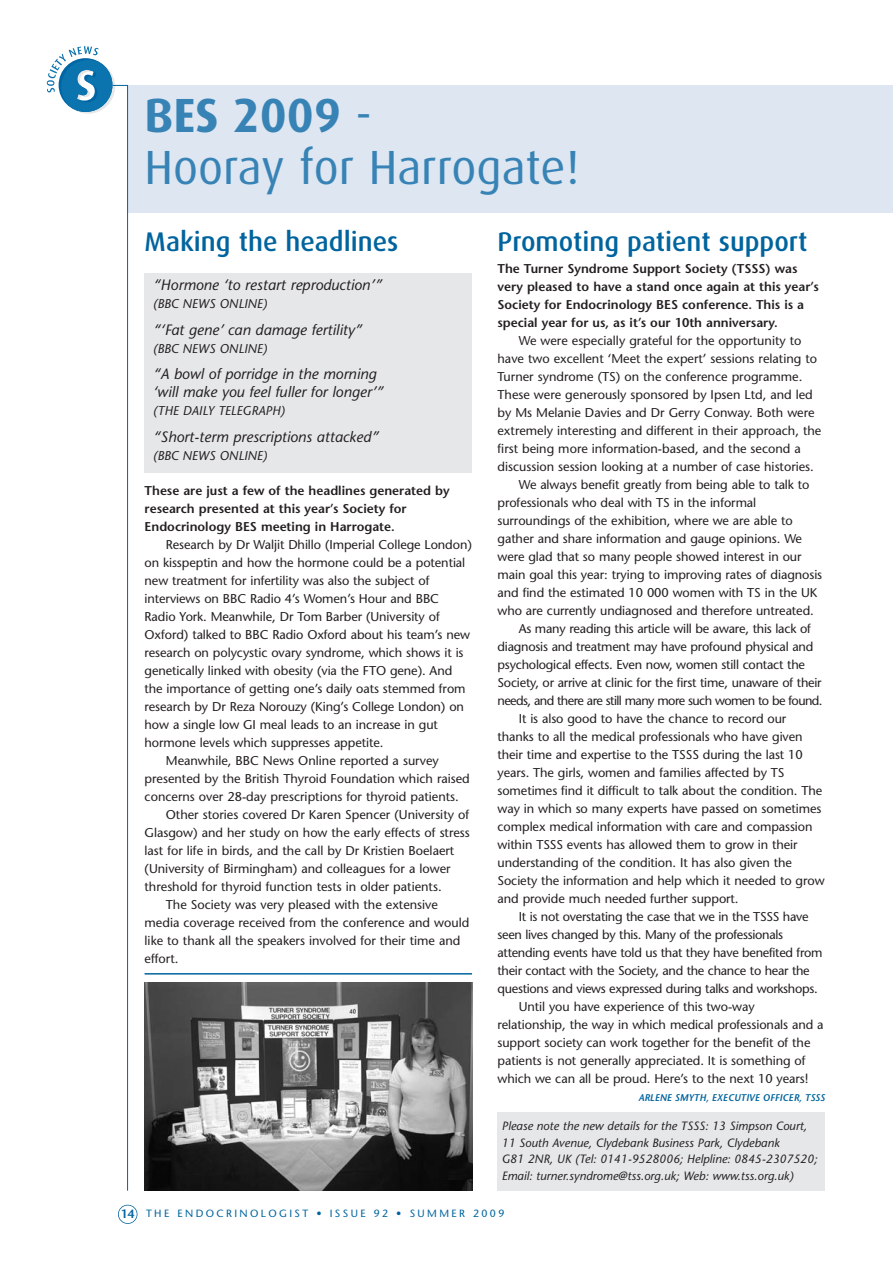
<style>
.page{position:relative;width:893px;height:1263px;background:#fff}
.page>*{position:absolute;margin:0;border:0;box-sizing:border-box;transform-origin:0 0}
.t1{font:48px/52.5px "Dax";color:#3883b5}
.t2{font:500 27px "Dax";color:#00649e}
.t3{font:italic 15px/18px "Stone Sans";color:#231f20}
.t4{font:12.75px "Stone Sans";letter-spacing:-.005em;color:#231f20}
.t5{font:600 12.75px/18px "Stone Sans";color:#231f20}
.t6{font:12.75px "Stone Sans";letter-spacing:-.025em;color:#231f20}
.t7{font:italic 12.75px "Stone Sans";color:#231f20}
.t8{font:12.75px "Stone Sans";letter-spacing:-.045em;color:#231f20}
.t9{font:italic 12px/16.5px "Stone Sans";color:#231f20}
.t10{font:10.5px "Stone Sans";letter-spacing:.23em;color:#00649e}
.t11{font:italic 600 9.75px "Stone Sans";color:#00649e}
.s1{font-weight:700}
.s2{font-weight:600;font-size:12px}
</style>
<div class="page">
<div style="left:145px;top:273px;width:327px;height:200px;background:#e6e7e9"></div>
<div style="left:128px;top:85px;width:765px;height:128px;background:#dde6f1"></div>
<div style="left:497px;top:1112px;width:328px;height:79px;background:#e6e7e9"></div>
<div style="left:118px;top:1205px;width:19px;height:19px;border:2px solid #00649e;border-radius:50%"></div>
<svg style="left:47px;top:46px;width:81px;height:1145px"></svg>
<img style="left:145px;top:982px;width:327px;height:209px">
<hr style="left:145px;top:973px;width:327px;height:1px;background:#00649e">
<h1 class="t1" style="left:145px;top:92px;width:436px"><span class="s1">BES 2009</span> -<br>Hooray for Harrogate!</h1>
<h2 class="t2" style="left:145px;top:230px;width:255px">Making the headlines</h2>
<p class="t3" style="left:153px;top:277px;width:230px">“Hormone ‘to restart reproduction’”</p>
<p class="t7" style="left:153px;top:299px;width:116px">(BBC NEWS ONLINE)</p>
<p class="t3" style="left:153px;top:322px;width:211px">“‘Fat gene’ can damage fertility”</p>
<p class="t7" style="left:153px;top:343px;width:116px">(BBC NEWS ONLINE)</p>
<p class="t3" style="left:153px;top:366px;width:232px">“A bowl of porridge in the morning ‘will make you feel fuller for longer’”</p>
<p class="t7" style="left:153px;top:406px;width:134px">(THE DAILY TELEGRAPH)</p>
<p class="t3" style="left:153px;top:429px;width:227px">“Short-term prescriptions attacked”</p>
<p class="t7" style="left:153px;top:450px;width:116px">(BBC NEWS ONLINE)</p>
<p class="t5" style="left:145px;top:482px;width:307px">These are just a few of the headlines generated by research presented at this year’s Society for<br>Endocrinology BES meeting in Harrogate.</p>
<p class="t4" style="left:166px;top:539px;width:308px">Research by Dr Waljit Dhillo (Imperial College London)</p>
<p class="t4" style="left:145px;top:557px;width:322px">on kisspeptin and how the hormone could be a potential</p>
<p class="t4" style="left:145px;top:575px;width:287px">new treatment for infertility was also the subject of</p>
<p class="t4" style="left:145px;top:593px;width:296px">interviews on BBC Radio 4’s Women’s Hour and BBC</p>
<p class="t4" style="left:145px;top:611px;width:297px">Radio York. Meanwhile, Dr Tom Barber (University of</p>
<p class="t4" style="left:145px;top:629px;width:327px">Oxford) talked to BBC Radio Oxford about his team’s new</p>
<p class="t4" style="left:145px;top:647px;width:320px">research on polycystic ovary syndrome, which shows it is</p>
<p class="t4" style="left:145px;top:665px;width:309px">genetically linked with obesity (via the FTO gene). And</p>
<p class="t4" style="left:145px;top:683px;width:323px">the importance of getting one’s daily oats stemmed from</p>
<p class="t4" style="left:145px;top:701px;width:321px">research by Dr Reza Norouzy (King’s College London) on</p>
<p class="t4" style="left:145px;top:719px;width:295px">how a single low GI meal leads to an increase in gut</p>
<p class="t4" style="left:145px;top:737px;width:240px">hormone levels which suppresses appetite.</p>
<p class="t4" style="left:166px;top:755px;width:275px">Meanwhile, BBC News Online reported a survey</p>
<p class="t4" style="left:145px;top:773px;width:327px">presented by the British Thyroid Foundation which raised</p>
<p class="t4" style="left:145px;top:791px;width:316px">concerns over 28-day prescriptions for thyroid patients.</p>
<p class="t4" style="left:166px;top:809px;width:305px">Other stories covered Dr Karen Spencer (University of</p>
<p class="t4" style="left:145px;top:827px;width:327px">Glasgow) and her study on how the early effects of stress</p>
<p class="t4" style="left:145px;top:845px;width:311px">last for life in birds, and the call by Dr Kristien Boelaert</p>
<p class="t4" style="left:145px;top:863px;width:307px">(University of Birmingham) and colleagues for a lower</p>
<p class="t4" style="left:145px;top:881px;width:299px">threshold for thyroid function tests in older patients.</p>
<p class="t4" style="left:166px;top:899px;width:274px">The Society was very pleased with the extensive</p>
<p class="t4" style="left:145px;top:917px;width:326px">media coverage received from the conference and would</p>
<p class="t4" style="left:145px;top:935px;width:317px">like to thank all the speakers involved for their time and</p>
<p class="t4" style="left:145px;top:953px;width:35px">effort.</p>
<h2 class="t2" style="left:497px;top:230px;width:311px">Promoting patient support</h2>
<p class="t5" style="left:497px;top:261px;width:323px">The Turner Syndrome Support Society (TSSS) was very pleased to have a stand once again at this year’s Society for Endocrinology BES conference. This is a special year for us, as it’s our 10th anniversary.</p>
<p class="t4" style="left:519px;top:336px;width:284px">We were especially grateful for the opportunity to</p>
<p class="t4" style="left:497px;top:354px;width:321px">have two excellent ‘Meet the expert’ sessions relating to</p>
<p class="t4" style="left:497px;top:372px;width:306px">Turner syndrome (TS) on the conference programme.</p>
<p class="t4" style="left:497px;top:390px;width:317px">These were generously sponsored by Ipsen Ltd, and led</p>
<p class="t4" style="left:497px;top:408px;width:319px">by Ms Melanie Davies and Dr Gerry Conway. Both were</p>
<p class="t4" style="left:497px;top:426px;width:325px">extremely interesting and different in their approach, the</p>
<p class="t4" style="left:497px;top:444px;width:305px">first being more information-based, and the second a</p>
<p class="t4" style="left:497px;top:462px;width:318px">discussion session looking at a number of case histories.</p>
<p class="t4" style="left:519px;top:480px;width:292px">We always benefit greatly from being able to talk to</p>
<p class="t4" style="left:497px;top:498px;width:260px">professionals who deal with TS in the informal</p>
<p class="t4" style="left:497px;top:516px;width:297px">surroundings of the exhibition, where we are able to</p>
<p class="t4" style="left:497px;top:534px;width:306px">gather and share information and gauge opinions. We</p>
<p class="t4" style="left:497px;top:552px;width:306px">were glad that so many people showed interest in our</p>
<p class="t4" style="left:497px;top:570px;width:326px">main goal this year: trying to improving rates of diagnosis</p>
<p class="t4" style="left:497px;top:588px;width:321px">and find the estimated 10 000 women with TS in the UK</p>
<p class="t4" style="left:497px;top:606px;width:318px">who are currently undiagnosed and therefore untreated.</p>
<p class="t4" style="left:519px;top:624px;width:294px">As many reading this article will be aware, this lack of</p>
<p class="t4" style="left:497px;top:642px;width:317px">diagnosis and treatment may have profound physical and</p>
<p class="t4" style="left:497px;top:660px;width:309px">psychological effects. Even now, women still contact the</p>
<p class="t4" style="left:497px;top:678px;width:326px">Society, or arrive at clinic for the first time, unaware of their</p>
<p class="t8" style="left:497px;top:696px;width:327px">needs, and there are still many more such women to be found.</p>
<p class="t4" style="left:519px;top:714px;width:269px">It is also good to have the chance to record our</p>
<p class="t4" style="left:497px;top:732px;width:307px">thanks to all the medical professionals who have given</p>
<p class="t4" style="left:497px;top:750px;width:307px">their time and expertise to the TSSS during the last 10</p>
<p class="t4" style="left:497px;top:768px;width:288px">years. The girls, women and families affected by TS</p>
<p class="t4" style="left:497px;top:786px;width:326px">sometimes find it difficult to talk about the condition. The</p>
<p class="t4" style="left:497px;top:804px;width:325px">way in which so many experts have passed on sometimes</p>
<p class="t4" style="left:497px;top:822px;width:317px">complex medical information with care and compassion</p>
<p class="t4" style="left:497px;top:840px;width:302px">within TSSS events has allowed them to grow in their</p>
<p class="t4" style="left:497px;top:858px;width:296px">understanding of the condition. It has also given the</p>
<p class="t4" style="left:497px;top:876px;width:329px">Society the information and help which it needed to grow</p>
<p class="t4" style="left:497px;top:894px;width:243px">and provide much needed further support.</p>
<p class="t6" style="left:519px;top:912px;width:291px">It is not overstating the case that we in the TSSS have</p>
<p class="t6" style="left:497px;top:930px;width:287px">seen lives changed by this. Many of the professionals</p>
<p class="t6" style="left:497px;top:948px;width:327px">attending events have told us that they have benefited from</p>
<p class="t6" style="left:497px;top:966px;width:314px">their contact with the Society, and the chance to hear the</p>
<p class="t6" style="left:497px;top:984px;width:322px">questions and views expressed during talks and workshops.</p>
<p class="t4" style="left:519px;top:1002px;width:237px">Until you have experience of this two-way</p>
<p class="t4" style="left:497px;top:1020px;width:328px">relationship, the way in which medical professionals and a</p>
<p class="t4" style="left:497px;top:1038px;width:314px">support society can work together for the benefit of the</p>
<p class="t4" style="left:497px;top:1056px;width:310px">patients is not generally appreciated. It is something of</p>
<p class="t4" style="left:497px;top:1074px;width:313px">which we can all be proud. Here’s to the next 10 years!</p>
<p class="t11" style="left:638px;top:1094px;width:188px">ARLENE SMYTH, EXECUTIVE OFFICER, TSSS</p>
<p class="t9" style="left:502px;top:1119px;width:317px">Please note the new details for the TSSS: 13 Simpson Court, 11 South Avenue, Clydebank Business Park, Clydebank<br>G81 2NR, UK (Tel: 0141-9528006; Helpline: 0845-2307520; Email: turner.syndrome@tss.org.uk; Web: www.tss.org.uk)</p>
<p class="t10" style="left:121px;top:1209px;width:385px"><span class="s2">14</span> THE ENDOCRINOLOGIST • ISSUE 92 • SUMMER 2009</p>
</div>
